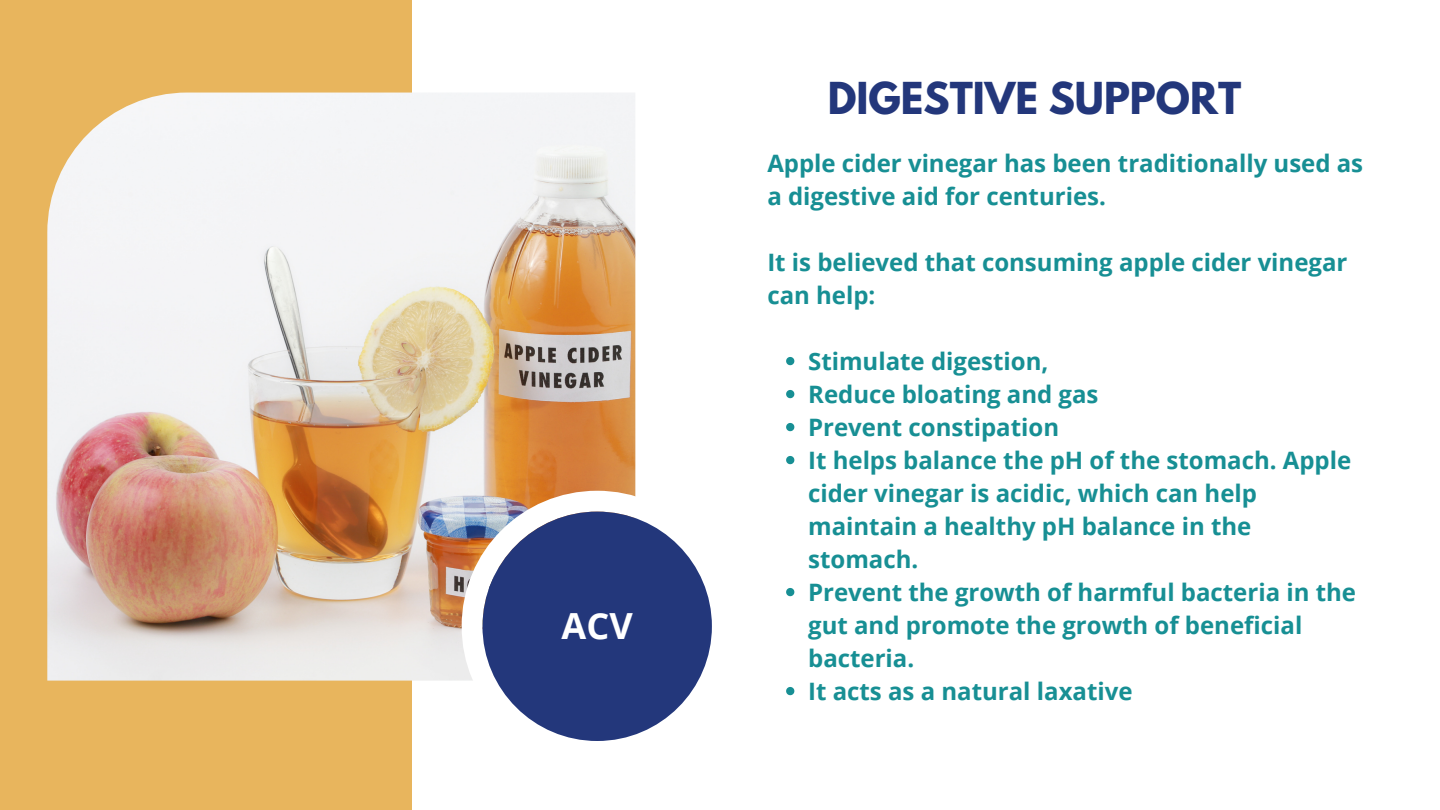
<style>
.page{position:relative;width:1440px;height:810px;background:#fff}
.page>*{position:absolute;margin:0;border:0;box-sizing:border-box;transform-origin:0 0}
.t1{font:700 39px "League Spartan";color:#23377b}
.t2{font:700 36px "Open Sans";color:#fff}
.t3{font:700 24px/33px "Open Sans";color:#178f94}
</style>
<div class="page">
<div style="left:0;top:0;width:412px;height:810px;background:#e8b55d"></div>
<img style="left:47px;top:93px;width:588px;height:588px">
<svg style="left:462px;top:491px;width:250px;height:250px"></svg>
<div style="left:483px;top:512px;width:229px;height:229px;background:#23377b;border-radius:50%"></div>
<svg style="left:786px;top:357px;width:8px;height:8px"></svg>
<svg style="left:786px;top:390px;width:8px;height:8px"></svg>
<svg style="left:786px;top:423px;width:8px;height:8px"></svg>
<svg style="left:786px;top:456px;width:8px;height:8px"></svg>
<svg style="left:786px;top:588px;width:8px;height:8px"></svg>
<svg style="left:786px;top:687px;width:8px;height:8px"></svg>
<h2 class="t2" style="left:562px;top:601px;width:73px">ACV</h2>
<h1 class="t1" style="left:828px;top:79px;width:415px">DIGESTIVE SUPPORT</h1>
<p class="t3" style="left:767px;top:146px;width:597px">Apple cider vinegar has been traditionally used as a digestive aid for centuries.</p>
<p class="t3" style="left:767px;top:245px;width:582px">It is believed that consuming apple cider vinegar can help:</p>
<p class="t3" style="left:808px;top:344px;width:549px">Stimulate digestion,<br>Reduce bloating and gas<br>Prevent constipation<br>It helps balance the pH of the stomach. Apple cider vinegar is acidic, which can help maintain a healthy pH balance in the stomach.<br>Prevent the growth of harmful bacteria in the gut and promote the growth of beneficial bacteria.<br>It acts as a natural laxative</p>
</div>
